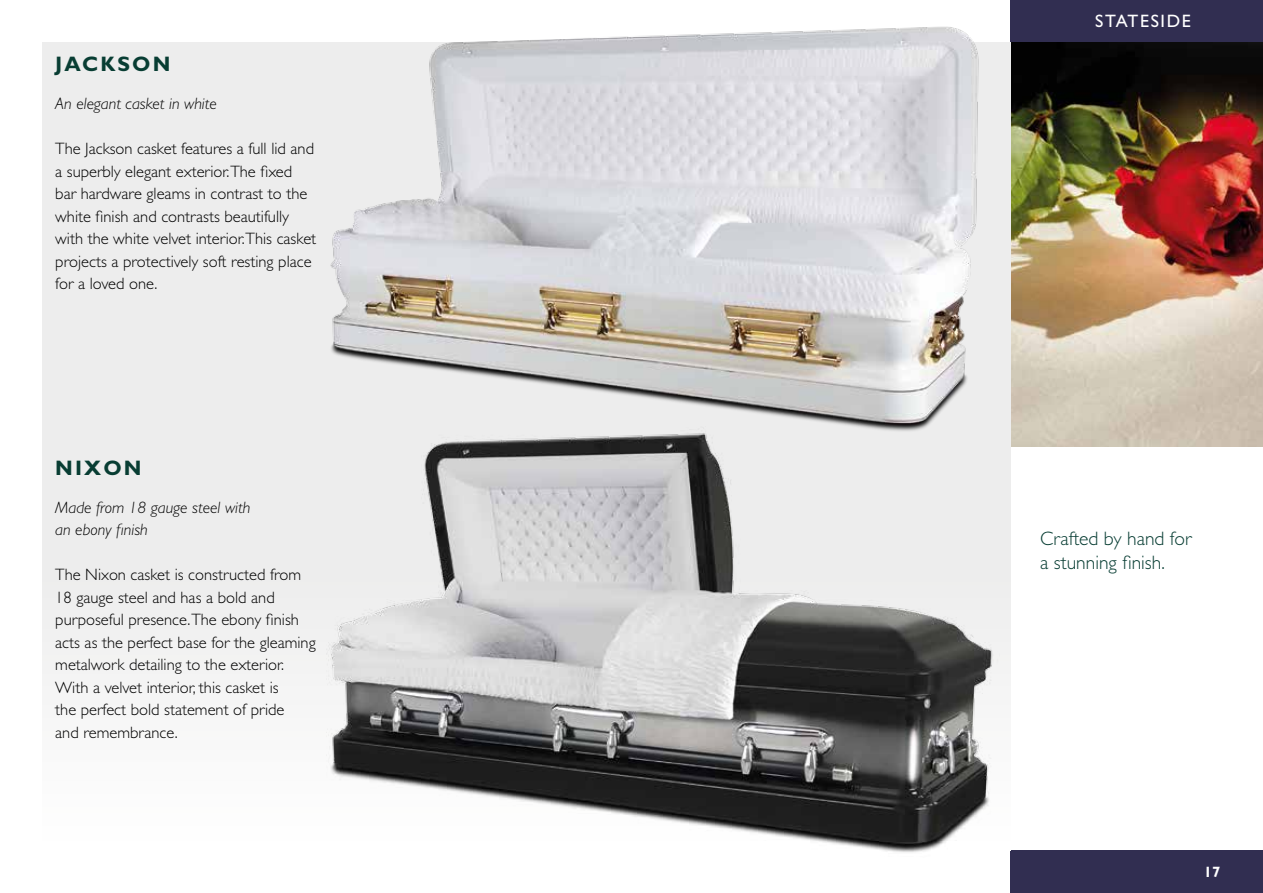
<style>
.page{position:relative;width:1263px;height:893px;background:#fff}
.page>*{position:absolute;margin:0;border:0;box-sizing:border-box;transform-origin:0 0}
.t1{font:700 21px "Gill Sans Std";letter-spacing:.1em;color:#083d33}
.t2{font:300 19.5px/24px "Gill Sans Std";color:#083d33}
.t3{font:18px "Gill Sans Std";letter-spacing:.09em;color:#fff}
.t4{font:300 16.5px/22.5px "Gill Sans Std";color:#000}
.t5{font:italic 300 16.5px/22.5px "Gill Sans Std";color:#000}
.t6{font:700 15px "Gill Sans Std";color:#fff}
</style>
<div class="page">
<div style="left:1010px;top:0;width:253px;height:43px;background:#312e51"></div>
<div style="left:1010px;top:850px;width:253px;height:43px;background:#312e51"></div>
<img style="left:1010px;top:43px;width:253px;height:403px">
<div style="left:43px;top:43px;width:967px;height:807px;background:linear-gradient(to bottom,#e9e9e9,#f7f7f7)"></div>
<img style="left:298px;top:26px;width:712px;height:463px">
<img style="left:300px;top:402px;width:710px;height:451px">
<p class="t1" style="left:55px;top:51px;width:117px">JACKSON</p>
<p class="t5" style="left:55px;top:92px;width:163px">An elegant casket in white</p>
<p class="t4" style="left:55px;top:137px;width:262px">The Jackson casket features a full lid and a superbly elegant exterior.The fixed bar hardware gleams in contrast to the white finish and contrasts beautifully with the white velvet interior.This casket projects a protectively soft resting place for a loved one.</p>
<p class="t1" style="left:55px;top:455px;width:88px">NIXON</p>
<p class="t5" style="left:55px;top:496px;width:196px">Made from 18 gauge steel with an ebony finish</p>
<p class="t4" style="left:55px;top:564px;width:262px">The Nixon casket is constructed from 18 gauge steel and has a bold and purposeful presence.The ebony finish acts as the perfect base for the gleaming metalwork detailing to the exterior.<br>With a velvet interior, this casket is<br>the perfect bold statement of pride<br>and remembrance.</p>
<p class="t3" style="left:1095px;top:11px;width:97px">STATESIDE</p>
<p class="t2" style="left:1040px;top:526px;width:153px">Crafted by hand for a stunning finish.</p>
<p class="t6" style="left:1204px;top:863px;width:18px">17</p>
</div>
